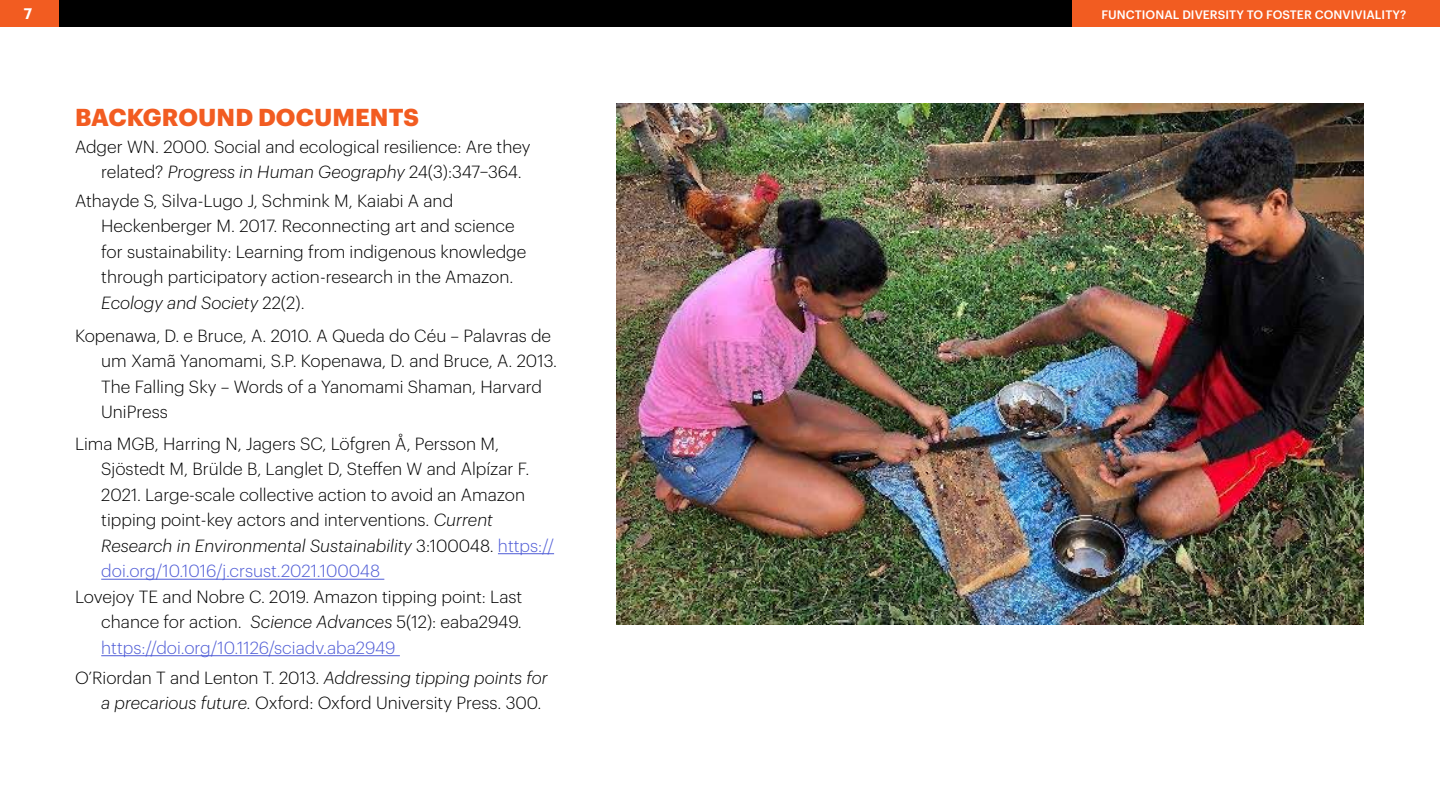
<style>
.page{position:relative;width:1440px;height:810px;background:#fff}
.page>*{position:absolute;margin:0;border:0;box-sizing:border-box;transform-origin:0 0}
.t1{font:700 24px "Graphik";letter-spacing:.005em;color:#f25c21}
.t2{font:300 17.25px/25.5px "Graphik";color:#000}
.t3{font:600 15px "Graphik";color:#fff}
.t4{font:500 12px "Graphik";letter-spacing:.005em;color:#fff}
.s1{font-style:italic}
.s2{color:#4f5cd6}
</style>
<div class="page">
<img style="left:616px;top:104px;width:748px;height:521px">
<div style="left:0;top:0;width:1440px;height:27px;background:#000"></div>
<div style="left:1072px;top:0;width:368px;height:27px;background:#f25c21"></div>
<div style="left:0;top:0;width:58px;height:27px;background:#f25c21"></div>
<hr style="left:498px;top:553px;width:56px;height:1px;background:#4f5cd6">
<hr style="left:101px;top:579px;width:283px;height:1px;background:#4f5cd6">
<hr style="left:101px;top:655px;width:299px;height:1px;background:#4f5cd6">
<p class="t3" style="left:24px;top:2px;width:10px">7</p>
<p class="t4" style="left:1101px;top:5px;width:306px">FUNCTIONAL DIVERSITY TO FOSTER CONVIVIALITY?</p>
<h1 class="t1" style="left:75px;top:99px;width:345px">BACKGROUND DOCUMENTS</h1>
<p class="t2" style="left:101px;top:133px;width:431px;text-indent:-26px">Adger WN. 2000. Social and ecological resilience: Are they related? <span class="s1">Progress in Human Geography</span> 24(3):347–364.</p>
<p class="t2" style="left:101px;top:187px;width:427px;text-indent:-26px">Athayde S, Silva-Lugo J, Schmink M, Kaiabi A and Heckenberger M. 2017. Reconnecting art and science for sustainability: Learning from indigenous knowledge through participatory action-research in the Amazon.<br><span class="s1">Ecology and Society</span> 22(2).</p>
<p class="t2" style="left:101px;top:322px;width:457px;text-indent:-26px">Kopenawa, D. e Bruce, A. 2010. A Queda do Céu – Palavras de um Xamã Yanomami, S.P. Kopenawa, D. and Bruce, A. 2013.<br>The Falling Sky – Words of a Yanomami Shaman, Harvard UniPress</p>
<p class="t2" style="left:101px;top:430px;width:454px;text-indent:-26px">Lima MGB, Harring N, Jagers SC, Löfgren Å, Persson M, Sjöstedt M, Brülde B, Langlet D, Steffen W and Alpízar F.<br>2021. Large-scale collective action to avoid an Amazon tipping point-key actors and interventions. <span class="s1">Current Research in Environmental Sustainability</span> 3:100048. <span class="s2">https:// doi.org/10.1016/j.crsust.2021.100048</span></p>
<p class="t2" style="left:101px;top:583px;width:423px;text-align:justify;text-indent:-26px">Lovejoy TE and Nobre C. 2019. Amazon tipping point: Last chance for action. <span class="s1">Science Advances</span> 5(12): eaba2949. <span class="s2">https://doi.org/10.1126/sciadv.aba2949</span></p>
<p class="t2" style="left:101px;top:664px;width:448px;text-indent:-26px">O’Riordan T and Lenton T. 2013. <span class="s1">Addressing tipping points for a precarious future.</span> Oxford: Oxford University Press. 300.</p>
</div>
